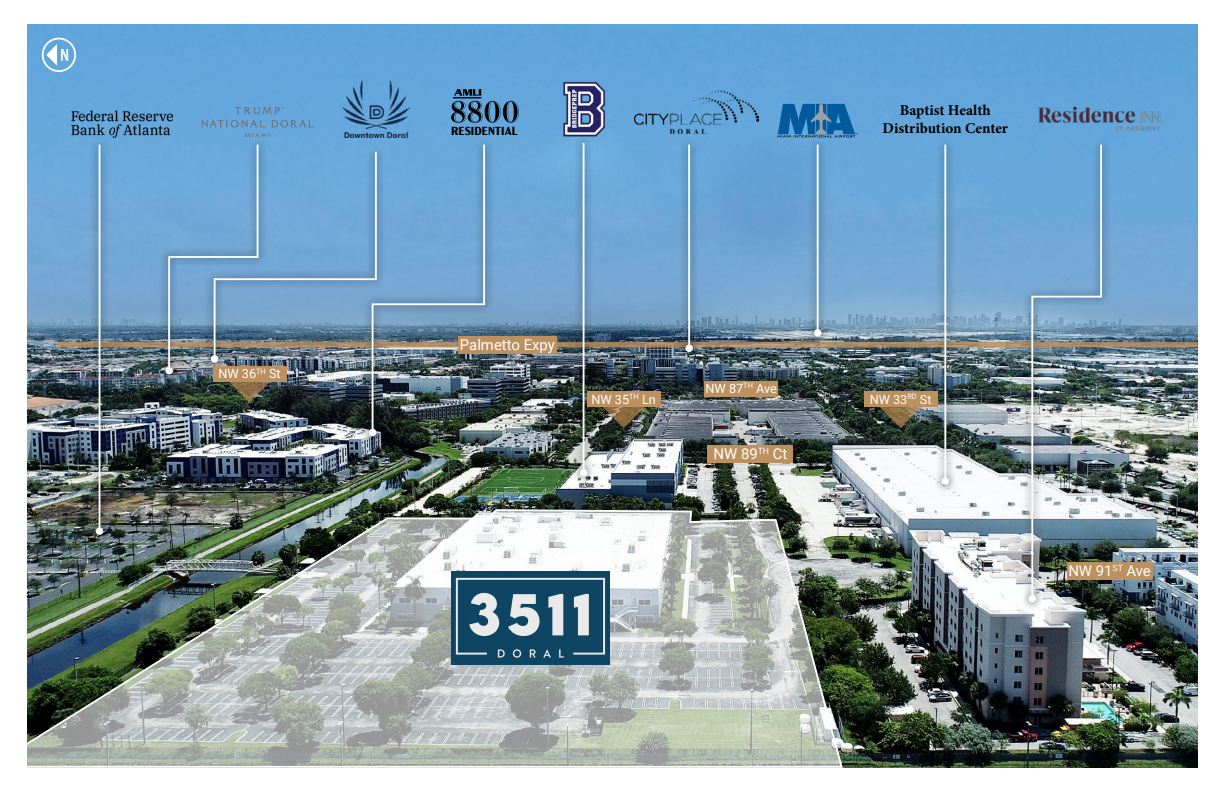
<style>
.page{position:relative;width:1224px;height:792px;background:#fff}
.page>*{position:absolute;margin:0;border:0;box-sizing:border-box;transform-origin:0 0}
.t1{font:700 15px/18px "Minion Pro";letter-spacing:-.005em;color:#000;text-align:center}
.t2{font:14.8px "Roboto";color:#fff}
.t3{font:12.8px "Roboto";color:#fff}
.t4{font:12.6px "Roboto";color:#fff}
.t5{font:700 11.6px "Acme Gothic";color:#000}
.t6{font:11.2px "Brother 1816 Medium";color:#eaeaea}
.t7{font:7.4px "Roboto";color:#fff}
.s1{font-size:12.8px}
</style>
<div class="page">
<img style="left:27px;top:24px;width:1170px;height:744px">
<svg style="left:57px;top:342px;width:1140px;height:5px;background:#aa8b66"></svg>
<div style="left:1020px;top:137px;width:91px;height:473px;background:#000;opacity:.75"></div>
<img style="left:1030px;top:143px;width:73px;height:458px">
<div style="left:1029px;top:595px;width:7px;height:7px;background:#fff;border-radius:50%"></div>
<img style="left:1038px;top:100px;width:126px;height:37px">
<svg style="left:201px;top:120px;width:113px;height:17px;background:#66a0ce"></svg>
<svg style="left:235px;top:107px;width:49px;height:7px"></svg>
<svg style="left:42px;top:38px;width:34px;height:34px"></svg>
<div style="left:157px;top:137px;width:110px;height:246px;background:#000;opacity:.75"></div>
<svg style="left:451px;top:89px;width:68px;height:34px;background:#447397"></svg>
<div style="left:360px;top:137px;width:134px;height:308px;background:#000;opacity:.75"></div>
<div style="left:369px;top:429px;width:7px;height:7px;background:#fff;border-radius:50%"></div>
<div style="left:806px;top:137px;width:24px;height:208px;background:#000;opacity:.75"></div>
<hr style="left:817px;top:145px;width:2px;height:188px;background:#fff">
<div style="left:814px;top:329px;width:7px;height:8px;background:#fff;border-radius:50%"></div>
<svg style="left:778px;top:104px;width:80px;height:33px;background:#2873ab"></svg>
<div style="left:677px;top:137px;width:25px;height:224px;background:#000;opacity:.75"></div>
<hr style="left:688px;top:145px;width:2px;height:203px;background:#fff">
<div style="left:685px;top:345px;width:8px;height:7px;background:#fff;border-radius:50%"></div>
<img style="left:635px;top:87px;width:123px;height:50px">
<div style="left:933px;top:137px;width:25px;height:356px;background:#000;opacity:.75"></div>
<hr style="left:944px;top:145px;width:2px;height:336px;background:#fff">
<div style="left:942px;top:477px;width:7px;height:8px;background:#fff;border-radius:50%"></div>
<img style="left:554px;top:80px;width:57px;height:57px">
<div style="left:571px;top:135px;width:25px;height:350px;background:#000;opacity:.75"></div>
<hr style="left:583px;top:143px;width:2px;height:330px;background:#fff">
<div style="left:580px;top:469px;width:7px;height:7px;background:#fff;border-radius:50%"></div>
<div style="left:87px;top:137px;width:25px;height:406px;background:#000;opacity:.75"></div>
<hr style="left:99px;top:145px;width:1px;height:386px;background:#fff">
<img style="left:342px;top:81px;width:68px;height:56px">
<img style="left:68px;top:106px;width:105px;height:34px">
<div style="left:458px;top:336px;width:99px;height:18px;background:#bc905f"></div>
<div style="left:708px;top:446px;width:85px;height:17px;background:#bc905f"></div>
<div style="left:1067px;top:562px;width:85px;height:18px;background:#bc905f"></div>
<div style="left:705px;top:381px;width:73px;height:15px;background:#bc905f"></div>
<img style="left:167px;top:143px;width:319px;height:291px">
<div style="left:213px;top:366px;width:73px;height:15px;background:#bc905f"></div>
<svg style="left:875px;top:407px;width:51px;height:21px"></svg>
<div style="left:864px;top:392px;width:73px;height:15px;background:#bc905f"></div>
<svg style="left:598px;top:407px;width:51px;height:21px"></svg>
<div style="left:587px;top:392px;width:73px;height:15px;background:#bc905f"></div>
<img style="left:27px;top:508px;width:817px;height:260px">
<p class="t3" style="left:218px;top:364px;width:64px">NW 36<sup>TH</sup> St</p>
<p class="t5" style="left:451px;top:123px;width:68px">RESIDENTIAL</p>
<p class="t2" style="left:460px;top:334px;width:96px">Palmetto Expy</p>
<p class="t3" style="left:591px;top:390px;width:39px">NW 35</p>
<p class="t7" style="left:629px;top:392px;width:28px">TH <span class="s1">Ln</span></p>
<p class="t3" style="left:705px;top:379px;width:73px">NW 87<sup>TH</sup> Ave</p>
<p class="t2" style="left:713px;top:444px;width:75px">NW 89<sup>TH</sup> Ct</p>
<p class="t1" style="left:883px;top:101px;width:127px">Baptist Health<br>Distribution Center</p>
<p class="t4" style="left:870px;top:390px;width:63px">NW 33<sup>RD</sup> St</p>
<p class="t2" style="left:1068px;top:560px;width:84px">NW 91<sup>ST</sup> Ave</p>
<p class="t6" style="left:1144px;top:721px;width:11px">22</p>
</div>
